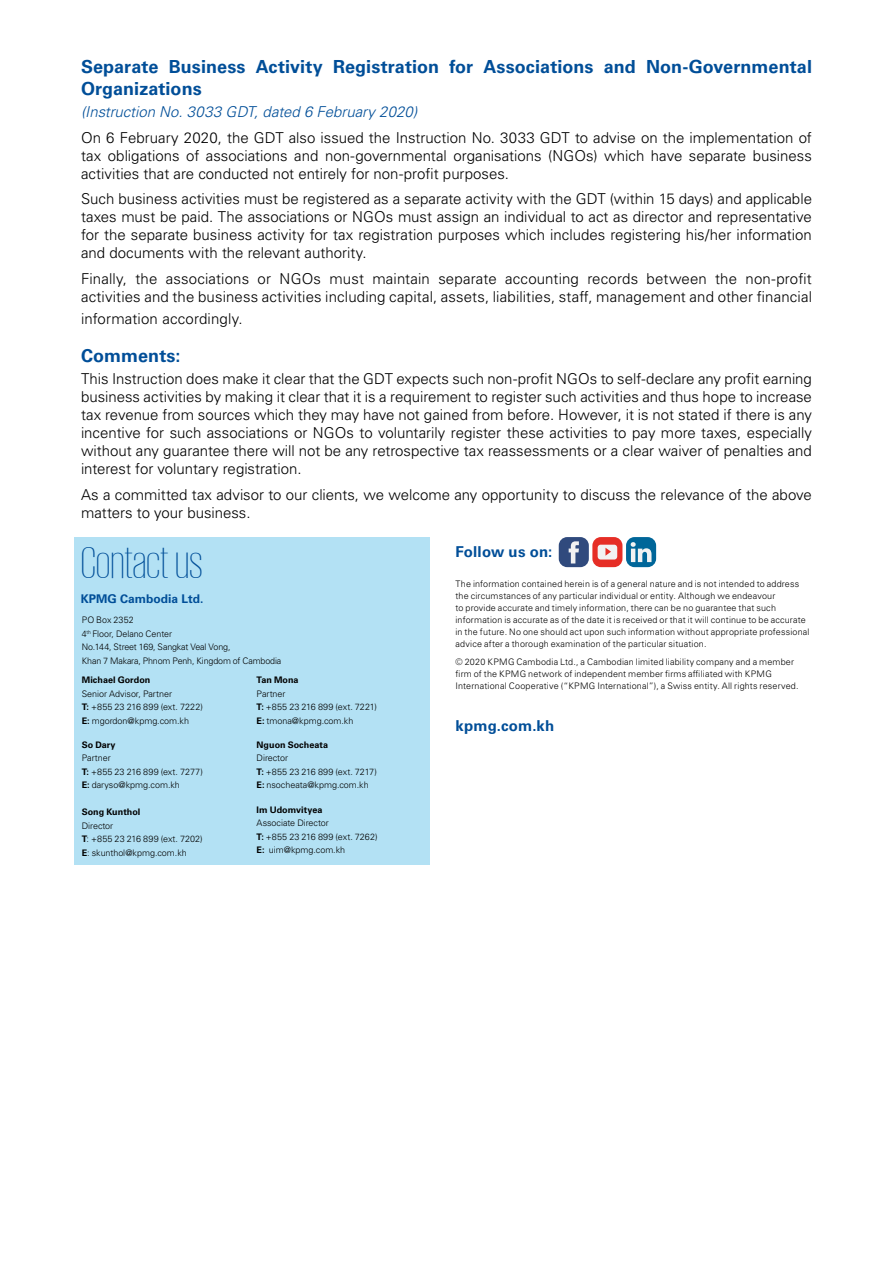
<style>
.page{position:relative;width:893px;height:1263px;background:#fff}
.page>*{position:absolute;margin:0;border:0;box-sizing:border-box;transform-origin:0 0}
.t1{font:200 45px "VNIKPMG";color:#004e98}
.t2{font:700 18px/21.6px "VNI Univers 65";letter-spacing:.005em;color:#004e98}
.t3{font:300 15px/18px "VNI Univers 45";letter-spacing:.005em;color:#000;text-align:justify}
.t4{font:italic 300 15px "VNI Univers 45";color:#004e98}
.t5{font:700 15px "VNI Univers 65";letter-spacing:.01em;color:#004e98}
.t6{font:700 12px "VNI Univers 65";color:#004e98}
.t7{font:300 9px/12px "VNI Univers 45";letter-spacing:.015em;color:#000}
.t8{font:300 9px/13.5px "VNI Univers 45";letter-spacing:-.005em;color:#000}
.t9{font:300 9px/13.5px "VNI Univers 45";letter-spacing:-.015em;color:#000}
.t10{font:700 9px "VNI Univers 65";letter-spacing:.005em;color:#000}
.s1{font-family:"VNI Univers 65";font-weight:700}
</style>
<div class="page">
<div style="left:559px;top:537px;width:30px;height:30px;background:#304a7d;border-radius:9px"></div>
<svg style="left:569px;top:541px;width:10px;height:22px"></svg>
<div style="left:626px;top:537px;width:30px;height:30px;background:#069;border-radius:9px"></div>
<svg style="left:631px;top:542px;width:20px;height:20px"></svg>
<div style="left:592px;top:537px;width:30px;height:30px;background:#e62e26;border-radius:9px"></div>
<svg style="left:598px;top:545px;width:19px;height:14px"></svg>
<div style="left:74px;top:537px;width:355px;height:328px;background:#b3e1f4"></div>
<p class="t2" style="left:81px;top:55px;width:732px">Separate Business Activity Registration for Associations and Non-Governmental<br>Organizations</p>
<p class="t4" style="left:81px;top:101px;width:338px">(Instruction No. 3033 GDT, dated 6 February 2020)</p>
<p class="t3" style="left:81px;top:128px;width:732px">On 6 February 2020, the GDT also issued the Instruction No. 3033 GDT to advise on the implementation of tax obligations of associations and non-governmental organisations (NGOs) which have separate business activities that are conducted not entirely for non-profit purposes.</p>
<p class="t3" style="left:81px;top:189px;width:732px">Such business activities must be registered as a separate activity with the GDT (within 15 days) and applicable taxes must be paid. The associations or NGOs must assign an individual to act as director and representative for the separate business activity for tax registration purposes which includes registering his/her information and documents with the relevant authority.</p>
<p class="t3" style="left:81px;top:269px;width:732px">Finally, the associations or NGOs must maintain separate accounting records between the non-profit activities and the business activities including capital, assets, liabilities, staff, management and other financial</p>
<p class="t3" style="left:81px;top:308px;width:163px">information accordingly.</p>
<p class="t2" style="left:81px;top:343px;width:101px">Comments:</p>
<p class="t3" style="left:81px;top:369px;width:732px">This Instruction does make it clear that the GDT expects such non-profit NGOs to self-declare any profit earning business activities by making it clear that it is a requirement to register such activities and thus hope to increase tax revenue from sources which they may have not gained from before. However, it is not stated if there is any incentive for such associations or NGOs to voluntarily register these activities to pay more taxes, especially without any guarantee there will not be any retrospective tax reassessments or a clear waiver of penalties and interest for voluntary registration.</p>
<p class="t3" style="left:81px;top:484px;width:732px">As a committed tax advisor to our clients, we welcome any opportunity to discuss the relevance of the above matters to your business.</p>
<h1 class="t1" style="left:81px;top:538px;width:124px">Contact us</h1>
<p class="t6" style="left:81px;top:590px;width:124px">KPMG Cambodia Ltd.</p>
<p class="t9" style="left:82px;top:613px;width:201px">PO Box 2352<br>4<sup>th</sup> Floor, Delano Center<br>No.144, Street 169, Sangkat Veal Vong,<br>Khan 7 Makara, Phnom Penh, Kingdom of Cambodia</p>
<p class="t10" style="left:82px;top:673px;width:70px">Michael Gordon</p>
<p class="t8" style="left:82px;top:686px;width:123px">Senior Advisor, Partner<br><span class="s1">T:</span> +855 23 216 899 (ext. 7222)<br><span class="s1">E:</span> mgordon@kpmg.com.kh</p>
<p class="t10" style="left:82px;top:738px;width:35px">So Dary</p>
<p class="t7" style="left:82px;top:751px;width:123px;line-height:13.5px">Partner<br><span class="s1">T:</span> +855 23 216 899 (ext. 7277)<br><span class="s1">E:</span> daryso@kpmg.com.kh</p>
<p class="t10" style="left:82px;top:806px;width:60px">Song Kunthol</p>
<p class="t8" style="left:82px;top:818px;width:123px">Director<br><span class="s1">T</span>: +855 23 216 899 (ext. 7202)<br><span class="s1">E</span>: skunthol@kpmg.com.kh</p>
<p class="t10" style="left:257px;top:673px;width:44px">Tan Mona</p>
<p class="t8" style="left:257px;top:686px;width:122px">Partner<br><span class="s1">T:</span> +855 23 216 899 (ext. 7221)<br><span class="s1">E:</span> tmona@kpmg.com.kh</p>
<p class="t10" style="left:257px;top:738px;width:73px">Nguon Socheata</p>
<p class="t8" style="left:257px;top:751px;width:122px">Director<br><span class="s1">T:</span> +855 23 216 899 (ext. 7217)<br><span class="s1">E:</span> nsocheata@kpmg.com.kh</p>
<p class="t10" style="left:257px;top:803px;width:67px">Im Udomvityea</p>
<p class="t8" style="left:257px;top:816px;width:123px">Associate Director<br><span class="s1">T:</span> +855 23 216 899 (ext. 7262)<br><span class="s1">E:</span> uim@kpmg.com.kh</p>
<p class="t5" style="left:455px;top:541px;width:98px">Follow us on:</p>
<p class="t7" style="left:455px;top:578px;width:356px">The information contained herein is of a general nature and is not intended to address the circumstances of any particular individual or entity. Although we endeavour<br>to provide accurate and timely information, there can be no guarantee that such information is accurate as of the date it is received or that it will continue to be accurate in the future. No one should act upon such information without appropriate professional advice after a thorough examination of the particular situation.</p>
<p class="t7" style="left:455px;top:656px;width:345px">© 2020 KPMG Cambodia Ltd., a Cambodian limited liability company and a member firm of the KPMG network of independent member firms affiliated with KPMG<br>International Cooperative (“KPMG International”), a Swiss entity. All rights reserved.</p>
<p class="t5" style="left:455px;top:714px;width:100px">kpmg.com.kh</p>
</div>
